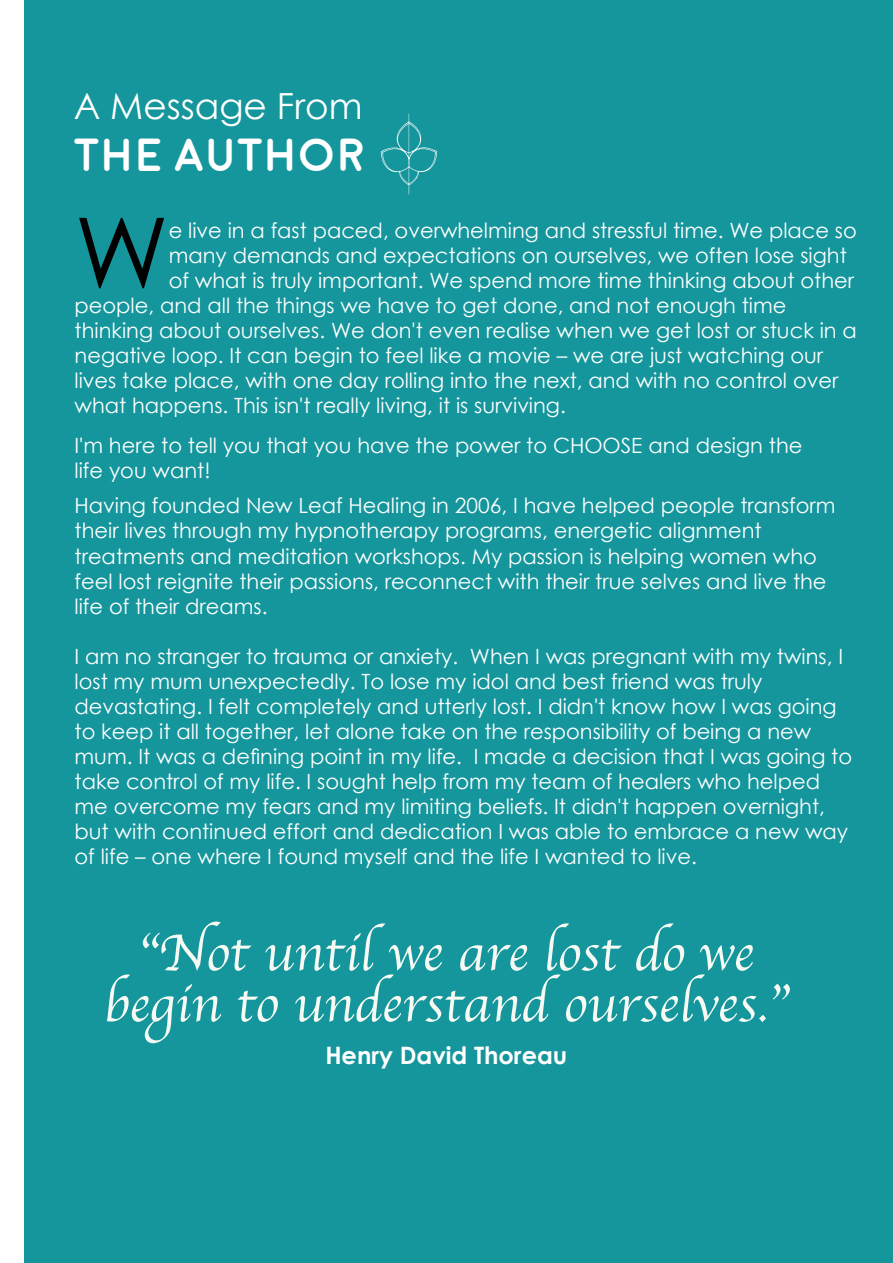
<style>
.page{position:relative;width:893px;height:1263px;background:#14969c}
.page>*{position:absolute;margin:0;border:0;box-sizing:border-box;transform-origin:0 0}
.t1{font:98.1px "Century Gothic";color:#010102}
.t2{font:54px/51px "Apple Chancery";color:#f6faf3;text-align:center}
.t3{font:700 46.2px "Moon";color:#fff}
.t4{font:36px "Century Gothic";color:#fff}
.t5{font:700 24px "Century Gothic";color:#fff}
.t6{font:21px/25px "Century Gothic";color:#fff}
</style>
<div class="page">
<div style="left:0;top:0;width:24px;height:1263px;background:#fff"></div>
<svg style="left:381px;top:113px;width:56px;height:82px"></svg>
<h3 class="t4" style="left:74px;top:92px;width:290px">A Message From</h3>
<h3 class="t3" style="left:75px;top:128px;width:293px">THE AUTHOR</h3>
<h1 class="t1" style="left:75px;top:215px;width:96px">W</h1>
<p class="t6" style="left:169px;top:220px;width:690px">e live in a fast paced, overwhelming and stressful time. We place so</p>
<p class="t6" style="left:169px;top:245px;width:680px">many demands and expectations on ourselves, we often lose sight</p>
<p class="t6" style="left:169px;top:270px;width:687px">of what is truly important. We spend more time thinking about other</p>
<p class="t6" style="left:75px;top:295px;width:713px">people, and all the things we have to get done, and not enough time</p>
<p class="t6" style="left:75px;top:320px;width:784px">thinking about ourselves. We don't even realise when we get lost or stuck in a</p>
<p class="t6" style="left:75px;top:345px;width:750px">negative loop. It can begin to feel like a movie ñ we are just watching our</p>
<p class="t6" style="left:75px;top:370px;width:765px">lives take place, with one day rolling into the next, and with no control over</p>
<p class="t6" style="left:75px;top:395px;width:493px">what happens. This isn't really living, it is surviving.</p>
<p class="t6" style="left:75px;top:435px;width:729px">I'm here to tell you that you have the power to CHOOSE and design the life you want!</p>
<p class="t6" style="left:75px;top:495px;width:762px">Having founded New Leaf Healing in 2006, I have helped people transform their lives through my hypnotherapy programs, energetic alignment treatments and meditation workshops. My passion is helping women who feel lost reignite their passions, reconnect with their true selves and live the life of their dreams.</p>
<p class="t6" style="left:75px;top:645px;width:779px">I am no stranger to trauma or anxiety. When I was pregnant with my twins, I lost my mum unexpectedly. To lose my idol and best friend was truly devastating. I felt completely and utterly lost. I didn't know how I was going to keep it all together, let alone take on the responsibility of being a new mum. It was a defining point in my life. I made a decision that I was going to take control of my life. I sought help from my team of healers who helped me overcome my fears and my limiting beliefs. It didn't happen overnight, but with continued effort and dedication I was able to embrace a new way of life ñ one where I found myself and the life I wanted to live.</p>
<h2 class="t2" style="left:103px;top:931px;width:687px">ìNot until we are lost do we begin to understand ourselves.î</h2>
<p class="t5" style="left:325px;top:1046px;width:243px">Henry David Thoreau</p>
</div>
